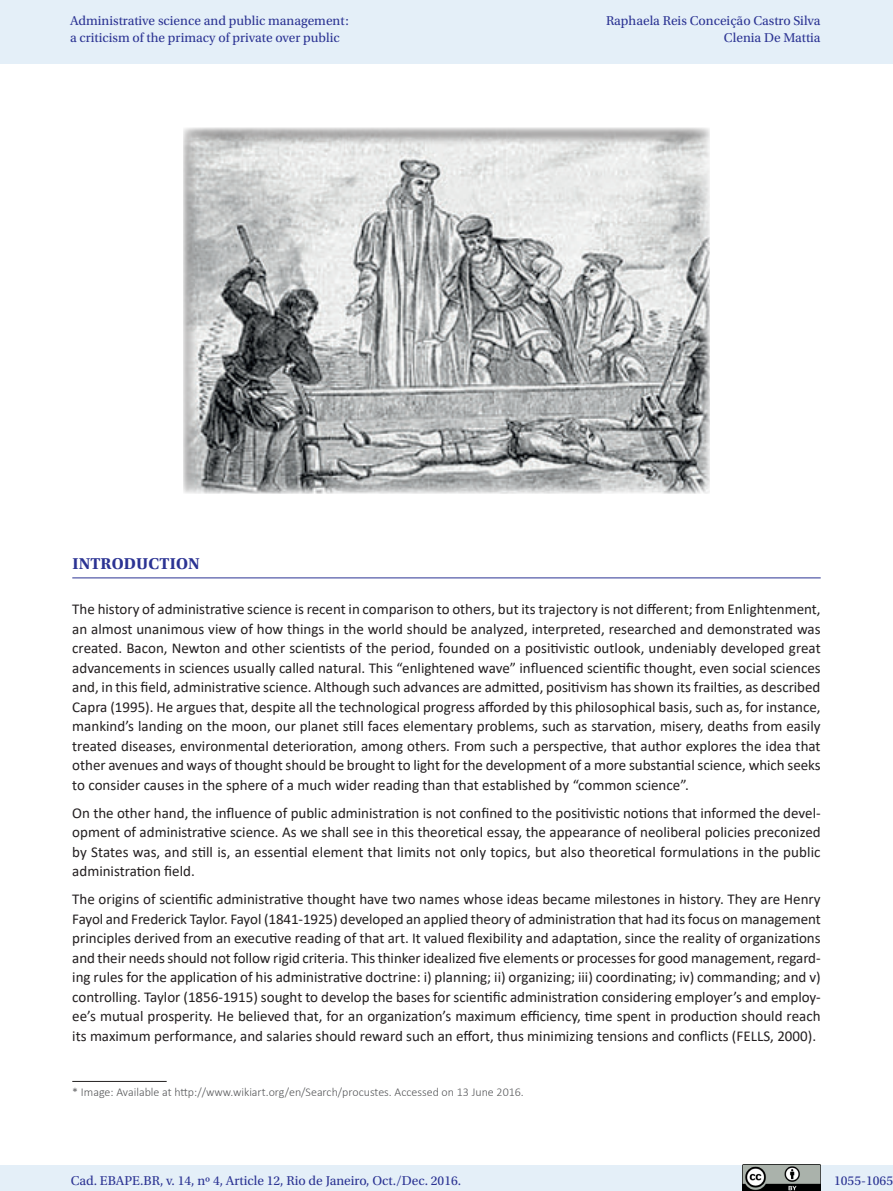
<style>
.page{position:relative;width:893px;height:1191px;background:#fff}
.page>*{position:absolute;margin:0;border:0;box-sizing:border-box;transform-origin:0 0}
._07_1_sub_1{font:700 16.5px "Utopia Std";letter-spacing:.01em;color:#2b3393}
._06_0_texto{font:15px/19.5px "Calibri";color:#231f20;text-align:justify}
.t1{font:13.5px/16.5px "Utopia Std";color:#2b3393}
._06_3_nota_de_rodape{font:300 12px "Calibri";color:#57585a}
</style>
<div class="page">
<div style="left:0;top:1164px;width:893px;height:26px;background:#e4eff8"></div>
<img style="left:743px;top:1164px;width:78px;height:27px">
<div style="left:0;top:0;width:893px;height:64px;background:#e4eff8"></div>
<hr style="left:72px;top:577px;width:749px;height:1px;background:#2b3393">
<div style="left:182px;top:126px;width:528px;height:369px;background:#231f20;opacity:.75"></div>
<hr style="left:72px;top:1081px;width:95px;height:1px;background:#231f20">
<p class="t1" style="left:70px;top:13px;width:280px">Administrative science and public management: a criticism of the primacy of private over public</p>
<p class="t1" style="left:606px;top:13px;width:216px;text-align:right">Raphaela Reis Conceição Castro Silva<br>Clenia De Mattia</p>
<p class="_07_1_sub_1" style="left:72px;top:554px;width:129px">INTRODUCTION</p>
<p class="_06_0_texto" style="left:72px;top:599px;width:750px">The history of administrative science is recent in comparison to others, but its trajectory is not different; from Enlightenment, an almost unanimous view of how things in the world should be analyzed, interpreted, researched and demonstrated was created. Bacon, Newton and other scientists of the period, founded on a positivistic outlook, undeniably developed great advancements in sciences usually called natural. This “enlightened wave” influenced scientific thought, even social sciences and, in this field, administrative science. Although such advances are admitted, positivism has shown its frailties, as described Capra (1995). He argues that, despite all the technological progress afforded by this philosophical basis, such as, for instance, mankind’s landing on the moon, our planet still faces elementary problems, such as starvation, misery, deaths from easily treated diseases, environmental deterioration, among others. From such a perspective, that author explores the idea that other avenues and ways of thought should be brought to light for the development of a more substantial science, which seeks to consider causes in the sphere of a much wider reading than that established by “common science”.</p>
<p class="_06_0_texto" style="left:72px;top:802px;width:750px">On the other hand, the influence of public administration is not confined to the positivistic notions that informed the devel&shy;opment of administrative science. As we shall see in this theoretical essay, the appearance of neoliberal policies preconized by States was, and still is, an essential element that limits not only topics, but also theoretical formulations in the public administration field.</p>
<p class="_06_0_texto" style="left:72px;top:889px;width:750px">The origins of scientific administrative thought have two names whose ideas became milestones in history. They are Henry Fayol and Frederick Taylor. Fayol (1841-1925) developed an applied theory of administration that had its focus on management principles derived from an executive reading of that art. It valued flexibility and adaptation, since the reality of organizations and their needs should not follow rigid criteria. This thinker idealized five elements or processes for good management, regard&shy;ing rules for the application of his administrative doctrine: i) planning; ii) organizing; iii) coordinating; iv) commanding; and v) controlling. Taylor (1856-1915) sought to develop the bases for scientific administration considering employer’s and employ&shy;ee’s mutual prosperity. He believed that, for an organization’s maximum efficiency, time spent in production should reach its maximum performance, and salaries should reward such an effort, thus minimizing tensions and conflicts (FELLS, 2000).</p>
<p class="_06_3_nota_de_rodape" style="left:72px;top:1084px;width:453px">* Image: Available at http://www.wikiart.org/en/Search/procustes. Accessed on 13 June 2016.</p>
<p class="t1" style="left:71px;top:1172px;width:392px">Cad. EBAPE.BR, v. 14, nº 4, Article 12, Rio de Janeiro, Oct./Dec. 2016.</p>
<p class="t1" style="left:834px;top:1172px;width:60px">1055-1065</p>
</div>
